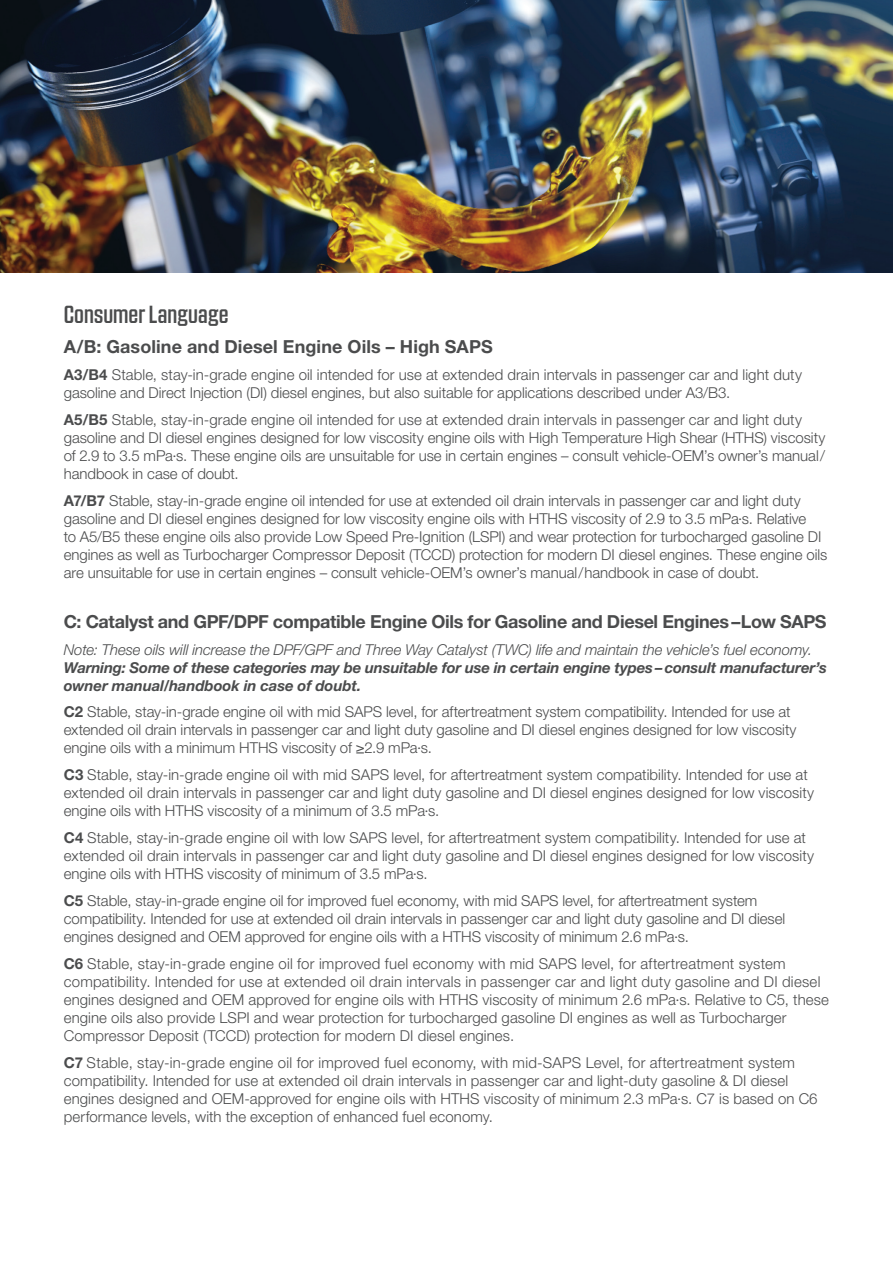
<style>
.page{position:relative;width:893px;height:1263px;background:#fff}
.page>*{position:absolute;margin:0;border:0;box-sizing:border-box;transform-origin:0 0}
._14_pt_Gray_Countach{font:24px "Countach";letter-spacing:.005em;color:#4b4c4d}
._14_pt_Gray_Countach-2{font:700 18px "Helvetica Neue LT Pro";letter-spacing:-.015em;color:#4b4c4d}
._14_pt_Gray_Countach-3{font:700 18px "Helvetica Neue LT Pro";letter-spacing:.005em;color:#4b4c4d}
._10_pt_Black_Helv_Te{font:300 15px/18px "Helvetica Neue LT Pro";color:#4b4c4d}
._10_pt_Black_Helv_Te-2{font:italic 700 15px/18px "Helvetica Neue LT Pro";letter-spacing:-.01em;color:#4b4c4d}
._10_pt_Black_Helv_Te-3{font:italic 300 15px "Helvetica Neue LT Pro";letter-spacing:-.005em;color:#4b4c4d}
.s1{font-weight:700}
</style>
<div class="page">
<img style="left:0;top:0;width:893px;height:272px">
<p class="_14_pt_Gray_Countach" style="left:64px;top:299px;width:166px">Consumer Language</p>
<p class="_14_pt_Gray_Countach-3" style="left:64px;top:336px;width:430px">A/B: Gasoline and Diesel Engine Oils – High SAPS</p>
<p class="_10_pt_Black_Helv_Te" style="left:64px;top:365px;width:740px"><span class="s1">A3/B4</span> Stable, stay-in-grade engine oil intended for use at extended drain intervals in passenger car and light duty gasoline and Direct Injection (DI) diesel engines, but also suitable for applications described under A3/B3.</p>
<p class="_10_pt_Black_Helv_Te" style="left:64px;top:410px;width:763px"><span class="s1">A5/B5</span> Stable, stay-in-grade engine oil intended for use at extended drain intervals in passenger car and light duty gasoline and DI diesel engines designed for low viscosity engine oils with High Temperature High Shear (HTHS) viscosity of 2.9 to 3.5 mPa·s. These engine oils are unsuitable for use in certain engines – consult vehicle-OEM’s owner’s manual / handbook in case of doubt.</p>
<p class="_10_pt_Black_Helv_Te" style="left:64px;top:491px;width:765px"><span class="s1">A7/B7</span> Stable, stay-in-grade engine oil intended for use at extended oil drain intervals in passenger car and light duty gasoline and DI diesel engines designed for low viscosity engine oils with HTHS viscosity of 2.9 to 3.5 mPa·s. Relative<br>to A5/B5 these engine oils also provide Low Speed Pre-Ignition (LSPI) and wear protection for turbocharged gasoline DI engines as well as Turbocharger Compressor Deposit (TCCD) protection for modern DI diesel engines. These engine oils are unsuitable for use in certain engines – consult vehicle-OEM’s owner’s manual / handbook in case of doubt.</p>
<p class="_14_pt_Gray_Countach-2" style="left:64px;top:610px;width:764px">C: Catalyst and GPF/DPF compatible Engine Oils for Gasoline and Diesel Engines – Low SAPS</p>
<p class="_10_pt_Black_Helv_Te-3" style="left:64px;top:640px;width:750px">Note: These oils will increase the DPF/GPF and Three Way Catalyst (TWC) life and maintain the vehicle’s fuel economy.</p>
<p class="_10_pt_Black_Helv_Te-2" style="left:64px;top:658px;width:765px">Warning: Some of these categories may be unsuitable for use in certain engine types – consult manufacturer’s owner manual/handbook in case of doubt.</p>
<p class="_10_pt_Black_Helv_Te" style="left:64px;top:703px;width:734px"><span class="s1">C2</span> Stable, stay-in-grade engine oil with mid SAPS level, for aftertreatment system compatibility. Intended for use at extended oil drain intervals in passenger car and light duty gasoline and DI diesel engines designed for low viscosity engine oils with a minimum HTHS viscosity of ≥2.9 mPa·s.</p>
<p class="_10_pt_Black_Helv_Te" style="left:64px;top:766px;width:752px"><span class="s1">C3</span> Stable, stay-in-grade engine oil with mid SAPS level, for aftertreatment system compatibility. Intended for use at extended oil drain intervals in passenger car and light duty gasoline and DI diesel engines designed for low viscosity engine oils with HTHS viscosity of a minimum of 3.5 mPa·s.</p>
<p class="_10_pt_Black_Helv_Te" style="left:64px;top:829px;width:752px"><span class="s1">C4</span> Stable, stay-in-grade engine oil with low SAPS level, for aftertreatment system compatibility. Intended for use at extended oil drain intervals in passenger car and light duty gasoline and DI diesel engines designed for low viscosity engine oils with HTHS viscosity of minimum of 3.5 mPa·s.</p>
<p class="_10_pt_Black_Helv_Te" style="left:64px;top:892px;width:723px"><span class="s1">C5</span> Stable, stay-in-grade engine oil for improved fuel economy, with mid SAPS level, for aftertreatment system compatibility. Intended for use at extended oil drain intervals in passenger car and light duty gasoline and DI diesel engines designed and OEM approved for engine oils with a HTHS viscosity of minimum 2.6 mPa·s.</p>
<p class="_10_pt_Black_Helv_Te" style="left:64px;top:955px;width:767px"><span class="s1">C6</span> Stable, stay-in-grade engine oil for improved fuel economy with mid SAPS level, for aftertreatment system compatibility. Intended for use at extended oil drain intervals in passenger car and light duty gasoline and DI diesel engines designed and OEM approved for engine oils with HTHS viscosity of minimum 2.6 mPa·s. Relative to C5, these engine oils also provide LSPI and wear protection for turbocharged gasoline DI engines as well as Turbocharger Compressor Deposit (TCCD) protection for modern DI diesel engines.</p>
<p class="_10_pt_Black_Helv_Te" style="left:64px;top:1054px;width:755px"><span class="s1">C7</span> Stable, stay-in-grade engine oil for improved fuel economy, with mid-SAPS Level, for aftertreatment system compatibility. Intended for use at extended oil drain intervals in passenger car and light-duty gasoline &amp; DI diesel engines designed and OEM-approved for engine oils with HTHS viscosity of minimum 2.3 mPa·s. C7 is based on C6 performance levels, with the exception of enhanced fuel economy.</p>
</div>
